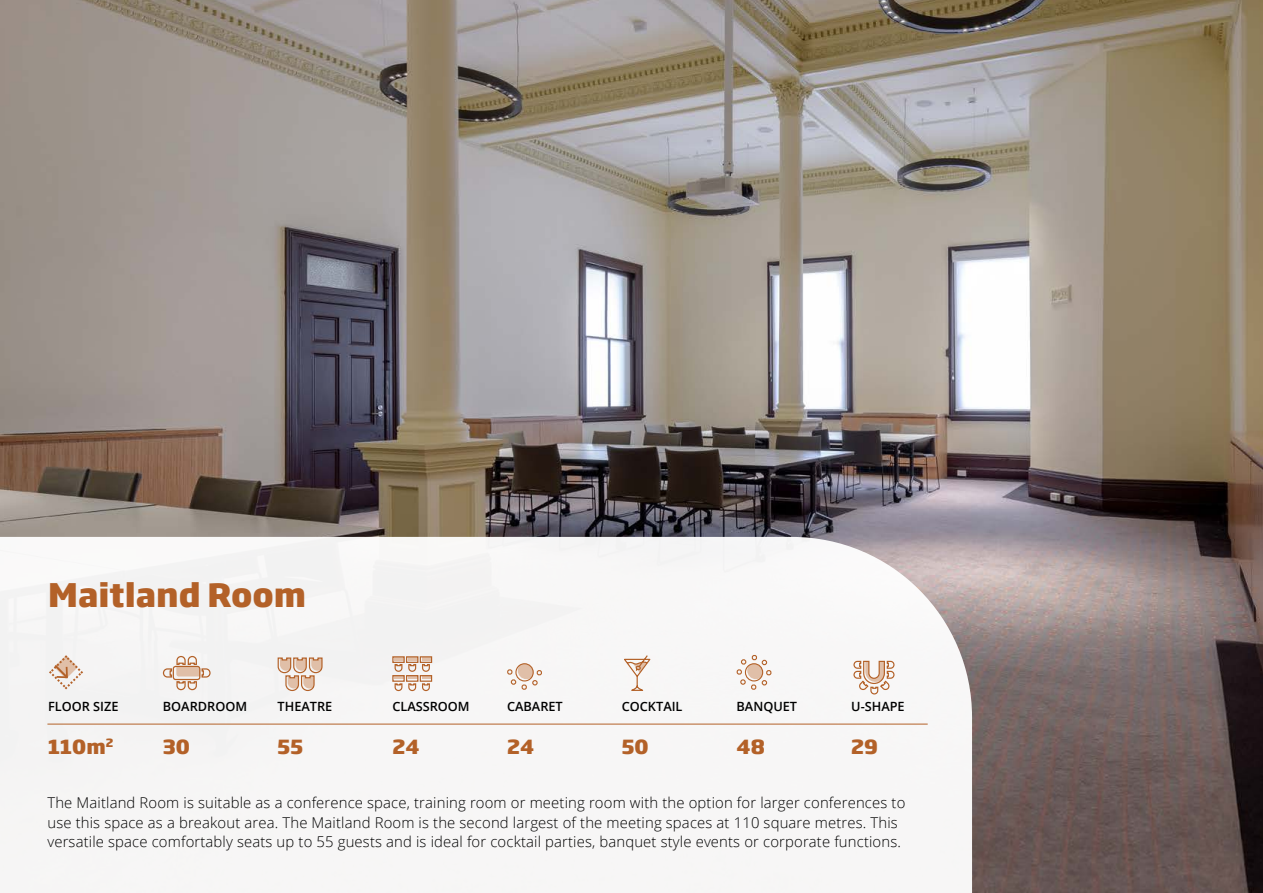
<style>
.page{position:relative;width:1263px;height:893px;background:#fff}
.page>*{position:absolute;margin:0;border:0;box-sizing:border-box;transform-origin:0 0}
.t1{font:800 31.8px "Soho Gothic Std";color:#b36128}
.t2{font:800 19.05px "Soho Gothic Std";color:#b36128}
.t3{font:300 14.85px/19px "Open Sans";letter-spacing:.01em;color:#000}
.t4{font:600 12.75px "Open Sans";color:#000}
</style>
<div class="page">
<img style="left:0;top:0;width:1263px;height:893px">
<div style="left:0;top:537px;width:972px;height:356px;background:#f7f6f6"></div>
<svg style="left:277px;top:657px;width:46px;height:35px"></svg>
<svg style="left:506px;top:663px;width:37px;height:28px"></svg>
<svg style="left:162px;top:655px;width:49px;height:36px"></svg>
<svg style="left:49px;top:655px;width:34px;height:34px"></svg>
<hr style="left:47px;top:724px;width:881px;height:1px;background:#b36128">
<svg style="left:392px;top:656px;width:41px;height:36px"></svg>
<svg style="left:735px;top:654px;width:38px;height:37px"></svg>
<svg style="left:622px;top:654px;width:29px;height:37px"></svg>
<svg style="left:853px;top:660px;width:42px;height:35px"></svg>
<h1 class="t1" style="left:48px;top:574px;width:260px">Maitland Room</h1>
<p class="t4" style="left:48px;top:698px;width:72px">FLOOR SIZE</p>
<p class="t4" style="left:163px;top:698px;width:86px">BOARDROOM</p>
<p class="t4" style="left:278px;top:698px;width:56px">THEATRE</p>
<p class="t4" style="left:392px;top:698px;width:79px">CLASSROOM</p>
<p class="t4" style="left:507px;top:698px;width:57px">CABARET</p>
<p class="t4" style="left:622px;top:698px;width:62px">COCKTAIL</p>
<p class="t4" style="left:736px;top:698px;width:62px">BANQUET</p>
<p class="t4" style="left:851px;top:698px;width:55px">U-SHAPE</p>
<p class="t2" style="left:48px;top:734px;width:67px">110m<sup>2</sup></p>
<p class="t2" style="left:163px;top:734px;width:29px">30</p>
<p class="t2" style="left:278px;top:734px;width:27px">55</p>
<p class="t2" style="left:392px;top:734px;width:29px">24</p>
<p class="t2" style="left:507px;top:734px;width:29px">24</p>
<p class="t2" style="left:622px;top:734px;width:28px">50</p>
<p class="t2" style="left:736px;top:734px;width:30px">48</p>
<p class="t2" style="left:851px;top:734px;width:28px">29</p>
<p class="t3" style="left:47px;top:793px;width:859px">The Maitland Room is suitable as a conference space, training room or meeting room with the option for larger conferences to use this space as a breakout area. The Maitland Room is the second largest of the meeting spaces at 110 square metres. This versatile space comfortably seats up to 55 guests and is ideal for cocktail parties, banquet style events or corporate functions.</p>
</div>
